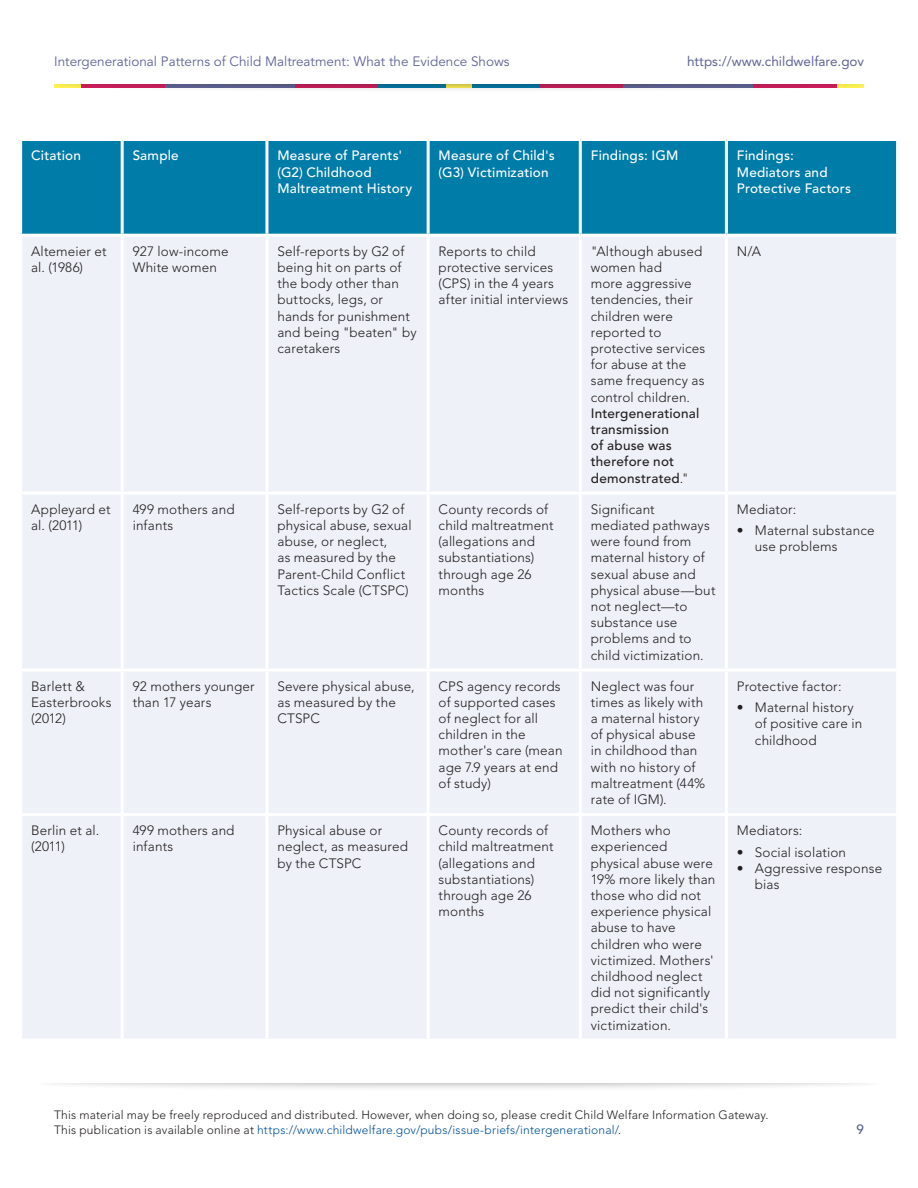
<style>
.page{position:relative;width:918px;height:1188px;background:#fff}
.page>*{position:absolute;margin:0;border:0;box-sizing:border-box;transform-origin:0 0}
.t1{font:300 13.5px/16.2px "Avenir";letter-spacing:.01em;color:#231f20}
.t2{font:500 13.5px/16.2px "Avenir";letter-spacing:.015em;color:#fff}
.t3{font:13.5px "Avenir";color:#606497}
.t4{font:13.5px "Avenir";color:#606497}
.t5{font:500 13.5px "Avenir";color:#606497}
.t6{font:300 12px/15px "Avenir";letter-spacing:.015em;color:#231f20}
.s1{font-weight:500}
.s2{color:#01519b}
</style>
<div class="page">
<div style="left:34px;top:1065px;width:850px;height:27px;background:#231f20;opacity:.4"></div>
<div style="left:0;top:1058px;width:918px;height:25px;background:#fff"></div>
<div style="left:22px;top:141px;width:874px;height:93px;background:#007ca9"></div>
<div style="left:22px;top:237px;width:874px;height:801px;background:#eef1f8"></div>
<hr style="left:121px;top:141px;width:3px;height:93px;background:#fff">
<hr style="left:121px;top:237px;width:3px;height:255px;background:#fff">
<hr style="left:121px;top:495px;width:3px;height:174px;background:#fff">
<hr style="left:121px;top:672px;width:3px;height:141px;background:#fff">
<hr style="left:121px;top:816px;width:3px;height:223px;background:#fff">
<hr style="left:265px;top:237px;width:3px;height:255px;background:#fff">
<hr style="left:427px;top:237px;width:3px;height:255px;background:#fff">
<hr style="left:579px;top:237px;width:3px;height:255px;background:#fff">
<hr style="left:725px;top:237px;width:3px;height:255px;background:#fff">
<hr style="left:19px;top:492px;width:103px;height:3px;background:#fff">
<hr style="left:122px;top:492px;width:145px;height:3px;background:#fff">
<hr style="left:267px;top:492px;width:161px;height:3px;background:#fff">
<hr style="left:265px;top:495px;width:3px;height:174px;background:#fff">
<hr style="left:428px;top:492px;width:152px;height:3px;background:#fff">
<hr style="left:427px;top:495px;width:3px;height:174px;background:#fff">
<hr style="left:580px;top:492px;width:146px;height:3px;background:#fff">
<hr style="left:579px;top:495px;width:3px;height:174px;background:#fff">
<hr style="left:726px;top:492px;width:173px;height:3px;background:#fff">
<hr style="left:725px;top:495px;width:3px;height:174px;background:#fff">
<hr style="left:19px;top:669px;width:103px;height:3px;background:#fff">
<hr style="left:122px;top:669px;width:145px;height:3px;background:#fff">
<hr style="left:267px;top:669px;width:161px;height:3px;background:#fff">
<hr style="left:265px;top:672px;width:3px;height:141px;background:#fff">
<hr style="left:428px;top:669px;width:152px;height:3px;background:#fff">
<hr style="left:427px;top:672px;width:3px;height:141px;background:#fff">
<hr style="left:580px;top:669px;width:146px;height:3px;background:#fff">
<hr style="left:579px;top:672px;width:3px;height:141px;background:#fff">
<hr style="left:726px;top:669px;width:173px;height:3px;background:#fff">
<hr style="left:725px;top:672px;width:3px;height:141px;background:#fff">
<hr style="left:19px;top:813px;width:103px;height:3px;background:#fff">
<hr style="left:122px;top:813px;width:145px;height:3px;background:#fff">
<hr style="left:267px;top:813px;width:161px;height:3px;background:#fff">
<hr style="left:265px;top:816px;width:3px;height:223px;background:#fff">
<hr style="left:428px;top:813px;width:152px;height:3px;background:#fff">
<hr style="left:427px;top:816px;width:3px;height:223px;background:#fff">
<hr style="left:580px;top:813px;width:146px;height:3px;background:#fff">
<hr style="left:579px;top:816px;width:3px;height:223px;background:#fff">
<hr style="left:726px;top:813px;width:173px;height:3px;background:#fff">
<hr style="left:725px;top:816px;width:3px;height:223px;background:#fff">
<hr style="left:265px;top:141px;width:3px;height:93px;background:#fff">
<hr style="left:427px;top:141px;width:3px;height:93px;background:#fff">
<hr style="left:579px;top:141px;width:3px;height:93px;background:#fff">
<hr style="left:725px;top:141px;width:3px;height:93px;background:#fff">
<div style="left:47px;top:66px;width:824px;height:27px;background:#231f20;opacity:.4"></div>
<div style="left:38px;top:58px;width:842px;height:25px;background:#fff"></div>
<p class="t3" style="left:54px;top:53px;width:457px">Intergenerational Patterns of Child Maltreatment: What the Evidence Shows</p>
<p class="t4" style="left:687px;top:53px;width:179px">https://www.childwelfare.gov</p>
<p class="t2" style="left:31px;top:148px;width:51px">Citation</p>
<p class="t2" style="left:133px;top:148px;width:48px">Sample</p>
<p class="t2" style="left:277px;top:148px;width:136px">Measure of Parents' (G2) Childhood<br>Maltreatment History</p>
<p class="t2" style="left:439px;top:148px;width:118px">Measure of Child's (G3) Victimization</p>
<p class="t2" style="left:591px;top:148px;width:89px">Findings: IGM</p>
<p class="t2" style="left:737px;top:148px;width:116px">Findings:<br>Mediators and<br>Protective Factors</p>
<p class="t1" style="left:31px;top:243px;width:77px">Altemeier et al. (1986)</p>
<p class="t1" style="left:133px;top:243px;width:97px">927 low-income<br>White women</p>
<p class="t1" style="left:277px;top:243px;width:141px">Self-reports by G2 of being hit on parts of the body other than buttocks, legs, or hands for punishment and being "beaten" by caretakers</p>
<p class="t1" style="left:439px;top:243px;width:131px">Reports to child protective services (CPS) in the 4 years after initial interviews</p>
<p class="t1" style="left:591px;top:243px;width:116px">"Although abused women had<br>more aggressive tendencies, their children were reported to protective services for abuse at the same frequency as control children.<br><span class="s1">Intergenerational transmission<br>of abuse was therefore not demonstrated</span>."</p>
<p class="t1" style="left:737px;top:243px;width:26px">N/A</p>
<p class="t1" style="left:31px;top:501px;width:81px">Appleyard et al. (2011)</p>
<p class="t1" style="left:133px;top:501px;width:103px">499 mothers and infants</p>
<p class="t1" style="left:277px;top:501px;width:136px">Self-reports by G2 of physical abuse, sexual abuse, or neglect,<br>as measured by the<br>Parent-Child Conflict<br>Tactics Scale (CTSPC)</p>
<p class="t1" style="left:439px;top:501px;width:117px">County records of child maltreatment (allegations and substantiations) through age 26 months</p>
<p class="t1" style="left:591px;top:501px;width:126px">Significant mediated pathways were found from maternal history of sexual abuse and physical abuse—but not neglect—to substance use problems and to child victimization.</p>
<p class="t1" style="left:737px;top:501px;width:61px">Mediator:</p>
<p class="t1" style="left:755px;top:522px;width:121px;text-indent:-18px">• Maternal substance use problems</p>
<p class="t1" style="left:31px;top:678px;width:82px">Barlett &amp;<br>Easterbrooks (2012)</p>
<p class="t1" style="left:133px;top:678px;width:124px">92 mothers younger than 17 years</p>
<p class="t1" style="left:277px;top:678px;width:139px">Severe physical abuse, as measured by the<br>CTSPC</p>
<p class="t1" style="left:439px;top:678px;width:125px">CPS agency records of supported cases of neglect for all children in the mother's care (mean age 7.9 years at end of study)</p>
<p class="t1" style="left:591px;top:678px;width:116px">Neglect was four times as likely with a maternal history of physical abuse in childhood than with no history of maltreatment (44% rate of IGM).</p>
<p class="t1" style="left:737px;top:678px;width:106px">Protective factor:</p>
<p class="t1" style="left:755px;top:699px;width:109px;text-indent:-18px">• Maternal history of positive care in childhood</p>
<p class="t1" style="left:31px;top:822px;width:70px">Berlin et al. (2011)</p>
<p class="t1" style="left:133px;top:822px;width:103px">499 mothers and infants</p>
<p class="t1" style="left:277px;top:822px;width:132px">Physical abuse or neglect, as measured by the CTSPC</p>
<p class="t1" style="left:439px;top:822px;width:117px">County records of child maltreatment (allegations and substantiations) through age 26 months</p>
<p class="t1" style="left:591px;top:822px;width:126px">Mothers who experienced physical abuse were<br>19% more likely than those who did not experience physical abuse to have children who were victimized. Mothers' childhood neglect did not significantly predict their child's victimization.</p>
<p class="t1" style="left:737px;top:822px;width:67px">Mediators:</p>
<p class="t1" style="left:737px;top:844px;width:111px">• Social isolation</p>
<p class="t1" style="left:755px;top:860px;width:129px;text-indent:-18px">• Aggressive response bias</p>
<p class="t6" style="left:54px;top:1107px;width:716px">This material may be freely reproduced and distributed. However, when doing so, please credit Child Welfare Information Gateway.<br>This publication is available online at <span class="s2">https://www.childwelfare.gov/pubs/issue-briefs/intergenerational/</span>.</p>
<p class="t5" style="left:857px;top:1122px;width:9px">9</p>
</div>
